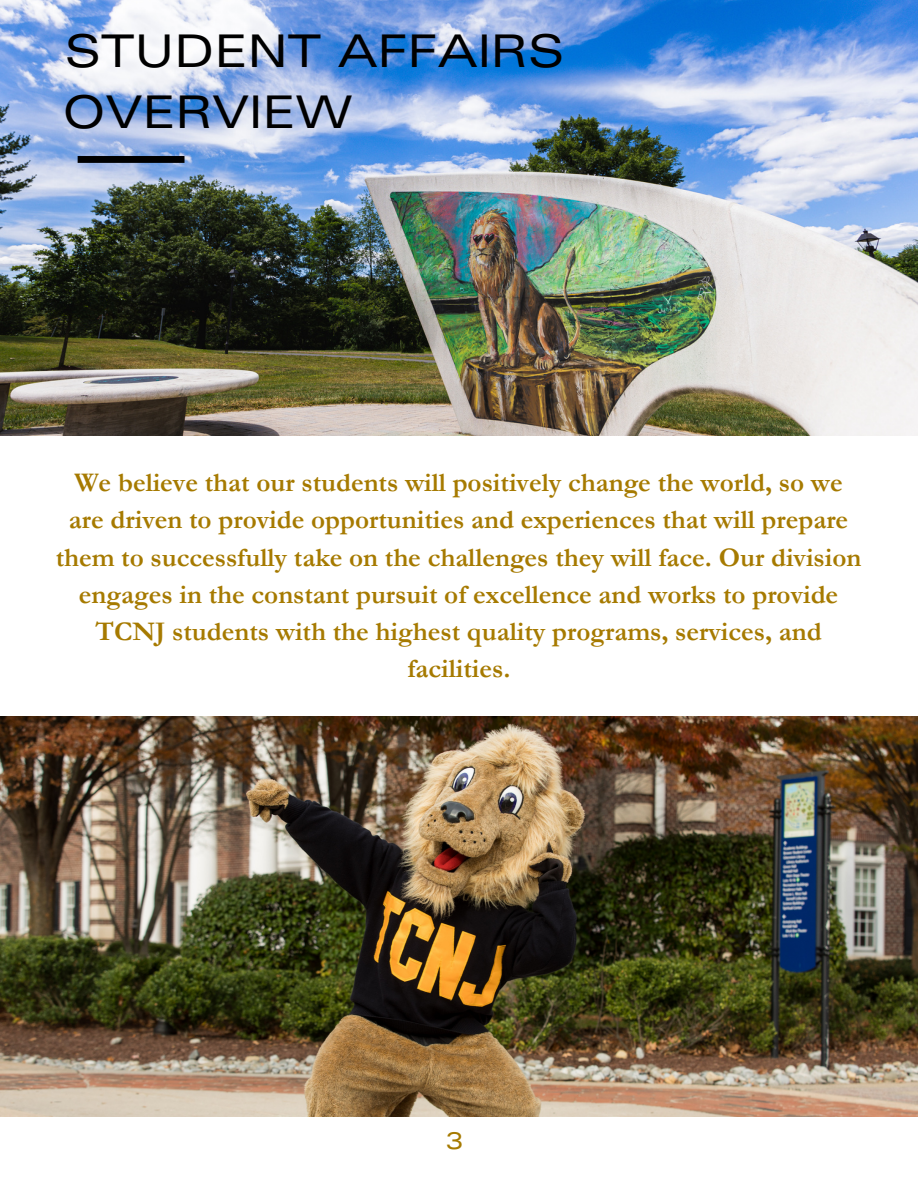
<style>
.page{position:relative;width:918px;height:1188px;background:#fff}
.page>*{position:absolute;margin:0;border:0;box-sizing:border-box;transform-origin:0 0}
.t1{font:expanded 45px "Univers LT Std";color:#000}
.t2{font:700 27px/37.2px "Garamond";color:#a67a00;text-align:center}
.t3{font:expanded 24px "Univers LT Std";color:#a67a00}
</style>
<div class="page">
<img style="left:0;top:0;width:918px;height:435px">
<svg style="left:78px;top:156px;width:107px;height:7px"></svg>
<img style="left:0;top:716px;width:918px;height:401px">
<h1 class="t1" style="left:64px;top:35px;width:501px">STUDENT AFFAIRS</h1>
<h1 class="t1" style="left:62px;top:96px;width:291px">OVERVIEW</h1>
<p class="t2" style="left:56px;top:465px;width:807px">We believe that our students will positively change the world, so we are driven to provide opportunities and experiences that will prepare them to successfully take on the challenges they will face. Our division engages in the constant pursuit of excellence and works to provide TCNJ students with the highest quality programs, services, and facilities.</p>
<p class="t3" style="left:446px;top:1132px;width:19px">3</p>
</div>
